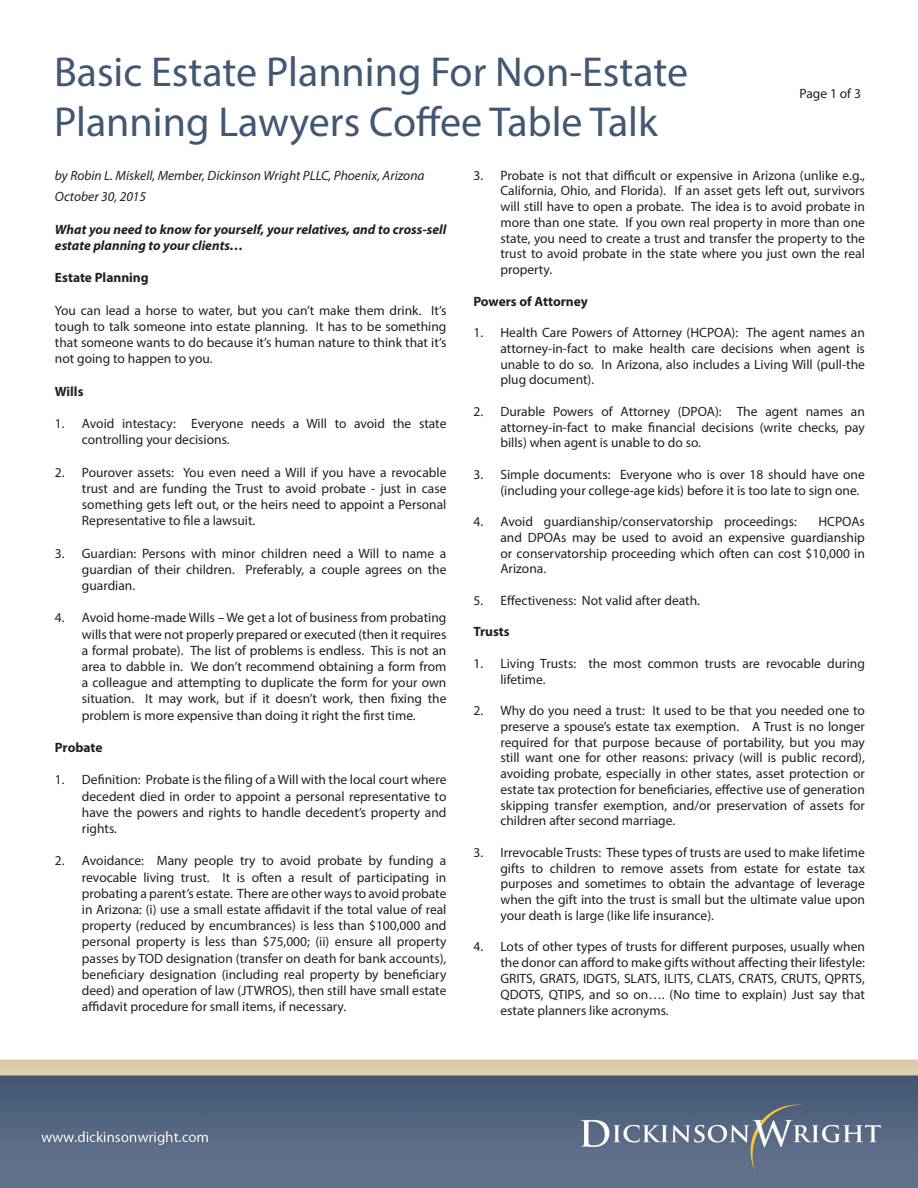
<style>
.page{position:relative;width:918px;height:1188px;background:#fff}
.page>*{position:absolute;margin:0;border:0;box-sizing:border-box;transform-origin:0 0}
.t1{font:42px/50.4px "Myriad Pro";color:#415773}
.t2{font:13.5px/16.2px "Myriad Pro";color:#231f20;text-align:justify}
.t3{font:italic 700 13.5px/16.2px "Myriad Pro";color:#231f20}
.t4{font:italic 13.5px "Myriad Pro";color:#231f20}
.t5{font:700 13.5px "Myriad Pro";color:#231f20}
</style>
<div class="page">
<img style="left:1px;top:1059px;width:917px;height:129px">
<p class="t1" style="left:54px;top:46px;width:636px">Basic Estate Planning For Non-Estate<br>Planning Lawyers Coffee Table Talk</p>
<p class="t2" style="left:800px;top:85px;width:63px">Page 1 of 3</p>
<p class="t4" style="left:55px;top:167px;width:371px">by Robin L. Miskell, Member, Dickinson Wright PLLC, Phoenix, Arizona</p>
<p class="t4" style="left:55px;top:188px;width:93px">October 30, 2015</p>
<p class="t3" style="left:55px;top:221px;width:393px">What you need to know for yourself, your relatives, and to cross-sell estate planning to your clients…</p>
<p class="t5" style="left:55px;top:269px;width:95px">Estate Planning</p>
<p class="t2" style="left:55px;top:302px;width:393px">You can lead a horse to water, but you can’t make them drink. It’s tough to talk someone into estate planning. It has to be something that someone wants to do because it’s human nature to think that it’s not going to happen to you.</p>
<p class="t5" style="left:55px;top:382px;width:30px">Wills</p>
<p class="t2" style="left:82px;top:415px;width:366px;text-indent:-27px">1. Avoid intestacy: Everyone needs a Will to avoid the state controlling your decisions.</p>
<p class="t2" style="left:82px;top:464px;width:366px;text-indent:-27px">2. Pourover assets: You even need a Will if you have a revocable trust and are funding the Trust to avoid probate - just in case something gets left out, or the heirs need to appoint a Personal Representative to file a lawsuit.</p>
<p class="t2" style="left:82px;top:545px;width:366px;text-indent:-27px">3. Guardian: Persons with minor children need a Will to name a guardian of their children. Preferably, a couple agrees on the guardian.</p>
<p class="t2" style="left:82px;top:610px;width:366px;text-indent:-27px">4. Avoid home-made Wills – We get a lot of business from probating wills that were not properly prepared or executed (then it requires a formal probate). The list of problems is endless. This is not an area to dabble in. We don’t recommend obtaining a form from a colleague and attempting to duplicate the form for your own situation. It may work, but if it doesn’t work, then fixing the problem is more expensive than doing it right the first time.</p>
<p class="t5" style="left:55px;top:739px;width:49px">Probate</p>
<p class="t2" style="left:82px;top:772px;width:366px;text-indent:-27px">1. Definition: Probate is the filing of a Will with the local court where decedent died in order to appoint a personal representative to have the powers and rights to handle decedent’s property and rights.</p>
<p class="t2" style="left:82px;top:853px;width:366px;text-indent:-27px">2. Avoidance: Many people try to avoid probate by funding a revocable living trust. It is often a result of participating in probating a parent’s estate. There are other ways to avoid probate in Arizona: (i) use a small estate affidavit if the total value of real property (reduced by encumbrances) is less than $100,000 and personal property is less than $75,000; (ii) ensure all property passes by TOD designation (transfer on death for bank accounts), beneficiary designation (including real property by beneficiary deed) and operation of law (JTWROS), then still have small estate affidavit procedure for small items, if necessary.</p>
<p class="t2" style="left:500px;top:167px;width:366px;line-height:15.8px;text-indent:-27px">3. Probate is not that difficult or expensive in Arizona (unlike e.g., California, Ohio, and Florida). If an asset gets left out, survivors will still have to open a probate. The idea is to avoid probate in more than one state. If you own real property in more than one state, you need to create a trust and transfer the property to the trust to avoid probate in the state where you just own the real property.</p>
<p class="t5" style="left:473px;top:292px;width:116px">Powers of Attorney</p>
<p class="t2" style="left:500px;top:325px;width:366px;line-height:15.8px;text-indent:-27px">1. Health Care Powers of Attorney (HCPOA): The agent names an attorney-in-fact to make health care decisions when agent is unable to do so. In Arizona, also includes a Living Will (pull-the plug document).</p>
<p class="t2" style="left:500px;top:403px;width:366px;line-height:15.8px;text-indent:-27px">2. Durable Powers of Attorney (DPOA): The agent names an attorney-in-fact to make financial decisions (write checks, pay bills) when agent is unable to do so.</p>
<p class="t2" style="left:500px;top:466px;width:366px;line-height:15.8px;text-indent:-27px">3. Simple documents: Everyone who is over 18 should have one (including your college-age kids) before it is too late to sign one.</p>
<p class="t2" style="left:473px;top:513px;width:325px">4. Avoid guardianship/conservatorship proceedings:</p>
<p class="t2" style="left:500px;top:514px;width:366px;line-height:15.8px;text-indent:318px">HCPOAs and DPOAs may be used to avoid an expensive guardianship or conservatorship proceeding which often can cost $10,000 in Arizona.</p>
<p class="t2" style="left:473px;top:592px;width:228px">5. Effectiveness: Not valid after death.</p>
<p class="t5" style="left:473px;top:623px;width:38px">Trusts</p>
<p class="t2" style="left:500px;top:655px;width:366px;line-height:15.8px;text-indent:-27px">1. Living Trusts: the most common trusts are revocable during lifetime.</p>
<p class="t2" style="left:500px;top:703px;width:366px;line-height:15.8px;text-indent:-27px">2. Why do you need a trust: It used to be that you needed one to preserve a spouse’s estate tax exemption. A Trust is no longer required for that purpose because of portability, but you may still want one for other reasons: privacy (will is public record), avoiding probate, especially in other states, asset protection or estate tax protection for beneficiaries, effective use of generation skipping transfer exemption, and/or preservation of assets for children after second marriage.</p>
<p class="t2" style="left:500px;top:844px;width:366px;line-height:15.8px;text-indent:-27px">3. Irrevocable Trusts: These types of trusts are used to make lifetime gifts to children to remove assets from estate for estate tax purposes and sometimes to obtain the advantage of leverage when the gift into the trust is small but the ultimate value upon your death is large (like life insurance).</p>
<p class="t2" style="left:500px;top:939px;width:366px;text-indent:-27px">4. Lots of other types of trusts for different purposes, usually when the donor can afford to make gifts without affecting their lifestyle:<br>GRITS, GRATS, IDGTS, SLATS, ILITS, CLATS, CRATS, CRUTS, QPRTS, QDOTS, QTIPS, and so on…. (No time to explain) Just say that estate planners like acronyms.</p>
</div>
